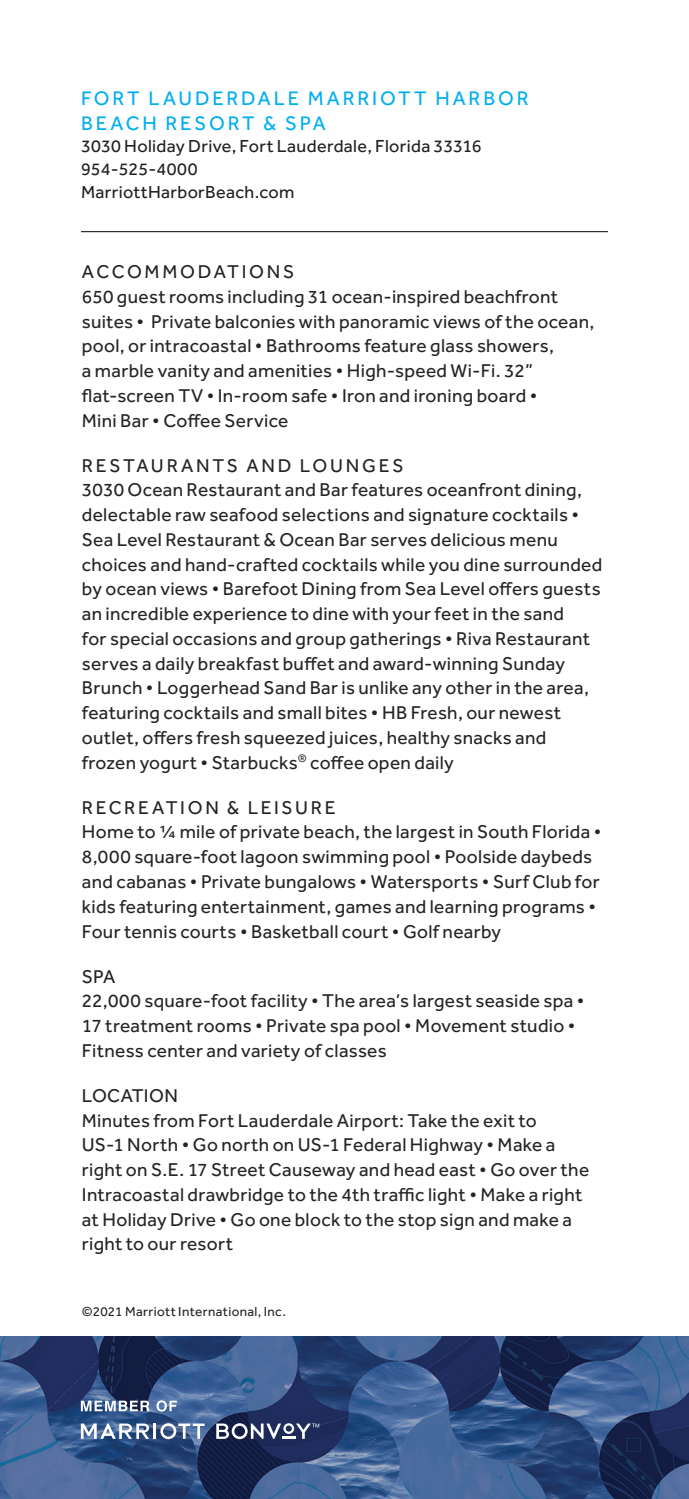
<style>
.page{position:relative;width:689px;height:1499px;background:#fff}
.page>*{position:absolute;margin:0;border:0;box-sizing:border-box;transform-origin:0 0}
.Property_Name{font:20.25px/24.8px "Effra";letter-spacing:.14em;color:#00aeef}
.Body_Copy{font:19.12px/24.8px "Effra";letter-spacing:.015em;color:#262324}
.Subheads{font:19.12px "Effra";letter-spacing:.14em;color:#262324}
.Address_MARSHA{font:18px "Effra";letter-spacing:.02em;color:#231f20}
.Body_Copy-2{font:13.5px "Effra";letter-spacing:.03em;color:#262324}
</style>
<div class="page">
<img style="left:0;top:1336px;width:688px;height:162px">
<hr style="left:81px;top:231px;width:527px;height:1px;background:#231f20">
<svg style="left:81px;top:1423px;width:68px;height:15px"></svg>
<hr style="left:153px;top:1423px;width:3px;height:15px;background:#fff">
<svg style="left:160px;top:1423px;width:44px;height:16px"></svg>
<svg style="left:216px;top:1423px;width:103px;height:16px"></svg>
<svg style="left:81px;top:1400px;width:68px;height:11px"></svg>
<svg style="left:156px;top:1400px;width:21px;height:11px"></svg>
<p class="Property_Name" style="left:81px;top:86px;width:449px">FORT LAUDERDALE MARRIOTT HARBOR<br>BEACH RESORT &amp; SPA</p>
<p class="Address_MARSHA" style="left:81px;top:136px;width:402px">3030 Holiday Drive, Fort Lauderdale, Florida 33316</p>
<p class="Address_MARSHA" style="left:81px;top:159px;width:118px">954-525-4000</p>
<p class="Address_MARSHA" style="left:81px;top:182px;width:215px">MarriottHarborBeach.com</p>
<p class="Subheads" style="left:82px;top:260px;width:214px">ACCOMMODATIONS</p>
<p class="Body_Copy" style="left:82px;top:284px;width:514px">650 guest rooms including 31 ocean-inspired beachfront suites • Private balconies with panoramic views of the ocean, pool, or intracoastal • Bathrooms feature glass showers,<br>a marble vanity and amenities • High-speed Wi-Fi. 32” flat-screen TV • In-room safe • Iron and ironing board •<br>Mini Bar • Coffee Service</p>
<p class="Subheads" style="left:82px;top:454px;width:323px">RESTAURANTS AND LOUNGES</p>
<p class="Body_Copy" style="left:82px;top:477px;width:522px">3030 Ocean Restaurant and Bar features oceanfront dining, delectable raw seafood selections and signature cocktails • Sea Level Restaurant &amp; Ocean Bar serves delicious menu choices and hand-crafted cocktails while you dine surrounded by ocean views • Barefoot Dining from Sea Level offers guests an incredible experience to dine with your feet in the sand<br>for special occasions and group gatherings • Riva Restaurant serves a daily breakfast buffet and award-winning Sunday Brunch • Loggerhead Sand Bar is unlike any other in the area, featuring cocktails and small bites • HB Fresh, our newest outlet, offers fresh squeezed juices, healthy snacks and frozen yogurt • Starbucks<sup>®</sup> coffee open daily</p>
<p class="Subheads" style="left:82px;top:796px;width:255px">RECREATION &amp; LEISURE</p>
<p class="Body_Copy" style="left:82px;top:819px;width:521px">Home to ¼ mile of private beach, the largest in South Florida • 8,000 square-foot lagoon swimming pool • Poolside daybeds and cabanas • Private bungalows • Watersports • Surf Club for kids featuring entertainment, games and learning programs • Four tennis courts • Basketball court • Golf nearby</p>
<p class="Body_Copy" style="left:82px;top:963px;width:504px">SPA<br>22,000 square-foot facility • The area’s largest seaside spa • 17 treatment rooms • Private spa pool • Movement studio • Fitness center and variety of classes</p>
<p class="Body_Copy" style="left:82px;top:1082px;width:509px">LOCATION<br>Minutes from Fort Lauderdale Airport: Take the exit to<br>US-1 North • Go north on US-1 Federal Highway • Make a right on S.E. 17 Street Causeway and head east • Go over the Intracoastal drawbridge to the 4th traffic light • Make a right at Holiday Drive • Go one block to the stop sign and make a right to our resort</p>
<p class="Body_Copy-2" style="left:82px;top:1303px;width:205px">©2021 Marriott International, Inc.</p>
</div>
